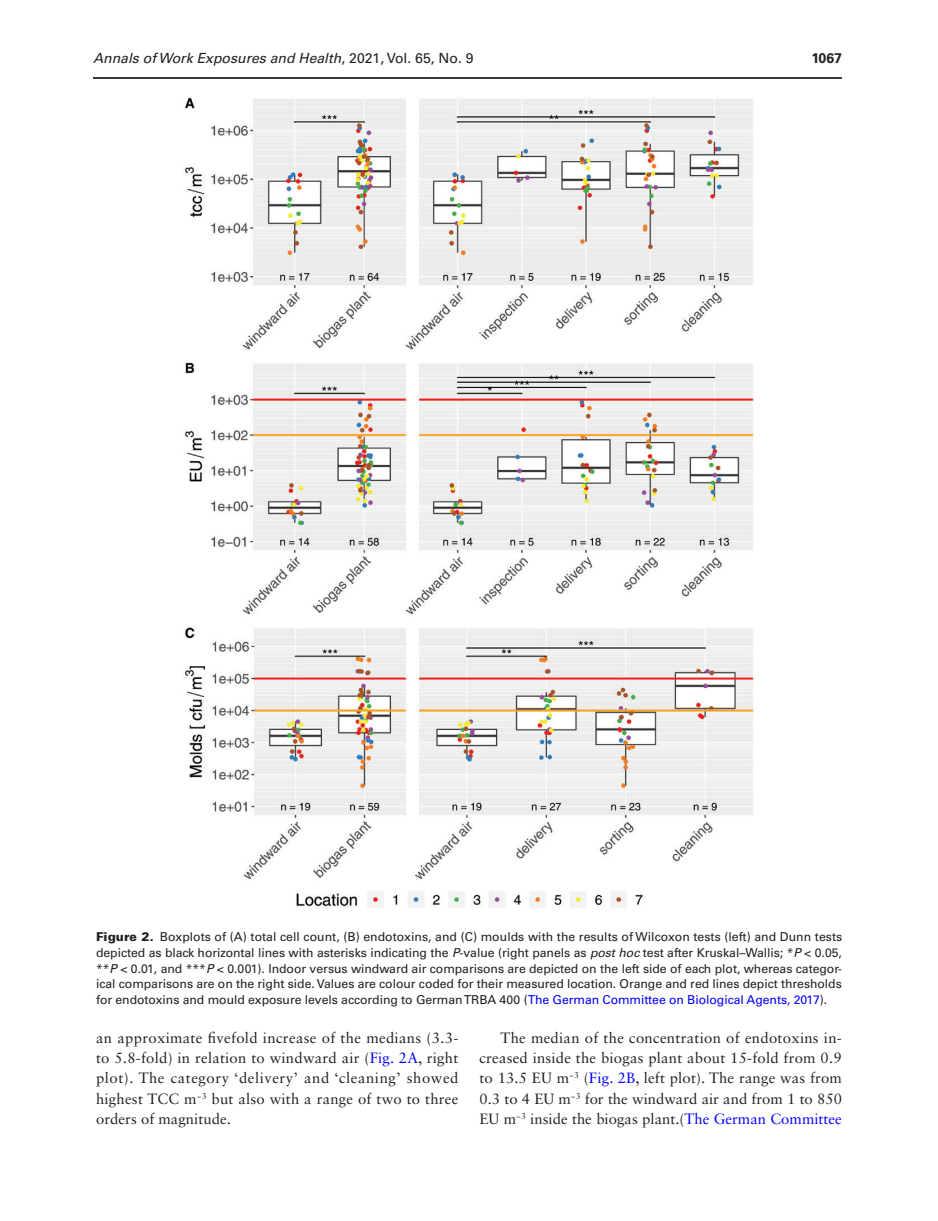
<style>
.page{position:relative;width:938px;height:1221px;background:#fff}
.page>*{position:absolute;margin:0;border:0;box-sizing:border-box;transform-origin:0 0}
.t1{font:14.88px/20.1px "Sabon LT Std";letter-spacing:.005em;color:#231f20;text-align:justify}
.t2{font:italic 14px "Univers LT Std";color:#231f20}
.t3{font:700 14px "Univers LT Std";color:#231f20}
.t4{font:12.25px/15.8px "Univers LT Std";letter-spacing:-.005em;color:#231f20;text-align:justify}
.s1{font-style:normal}
.s2{font-weight:900}
.s3{font-style:italic}
.s4{color:#00f}
</style>
<div class="page">
<img style="left:183px;top:97px;width:571px;height:811px">
<hr style="left:93px;top:77px;width:749px;height:2px;background:#231f20">
<p class="t2" style="left:93px;top:50px;width:382px">Annals of Work Exposures and Health<span class="s1">, 2021, Vol. 65, No. 9</span></p>
<p class="t3" style="left:811px;top:50px;width:32px">1067</p>
<p class="t4" style="left:96px;top:929px;width:747px"><span class="s2">Figure 2.</span> Boxplots of (A) total cell count, (B) endotoxins, and (C) moulds with the results of Wilcoxon tests (left) and Dunn tests depicted as black horizontal lines with asterisks indicating the <span class="s3">P</span>-value (right panels as <span class="s3">post hoc</span> test after Kruskal–Wallis; *<span class="s3">P</span> &lt; 0.05, **<span class="s3">P</span> &lt; 0.01, and ***<span class="s3">P</span> &lt; 0.001). Indoor versus windward air comparisons are depicted on the left side of each plot, whereas categor&shy;ical comparisons are on the right side. Values are colour coded for their measured location. Orange and red lines depict thresholds for endotoxins and mould exposure levels according to German TRBA 400 (<span class="s4">The German Committee on Biological Agents, 2017</span>).</p>
<p class="t1" style="left:96px;top:1027px;width:364px">an approximate fivefold increase of the medians (3.3- to 5.8-fold) in relation to windward air (<span class="s4">Fig. 2A</span>, right plot). The category ‘delivery’ and ‘cleaning’ showed highest TCC m<sup>−3</sup> but also with a range of two to three orders of magnitude.</p>
<p class="t1" style="left:479px;top:1027px;width:364px;text-indent:21px">The median of the concentration of endotoxins in&shy;creased inside the biogas plant about 15-fold from 0.9 to 13.5 EU m<sup>−3</sup> (<span class="s4">Fig. 2B</span>, left plot). The range was from 0.3 to 4 EU m<sup>−3</sup> for the windward air and from 1 to 850<br>EU m<sup>−3</sup> inside the biogas plant.(<span class="s4">The German Committee</span></p>
</div>
